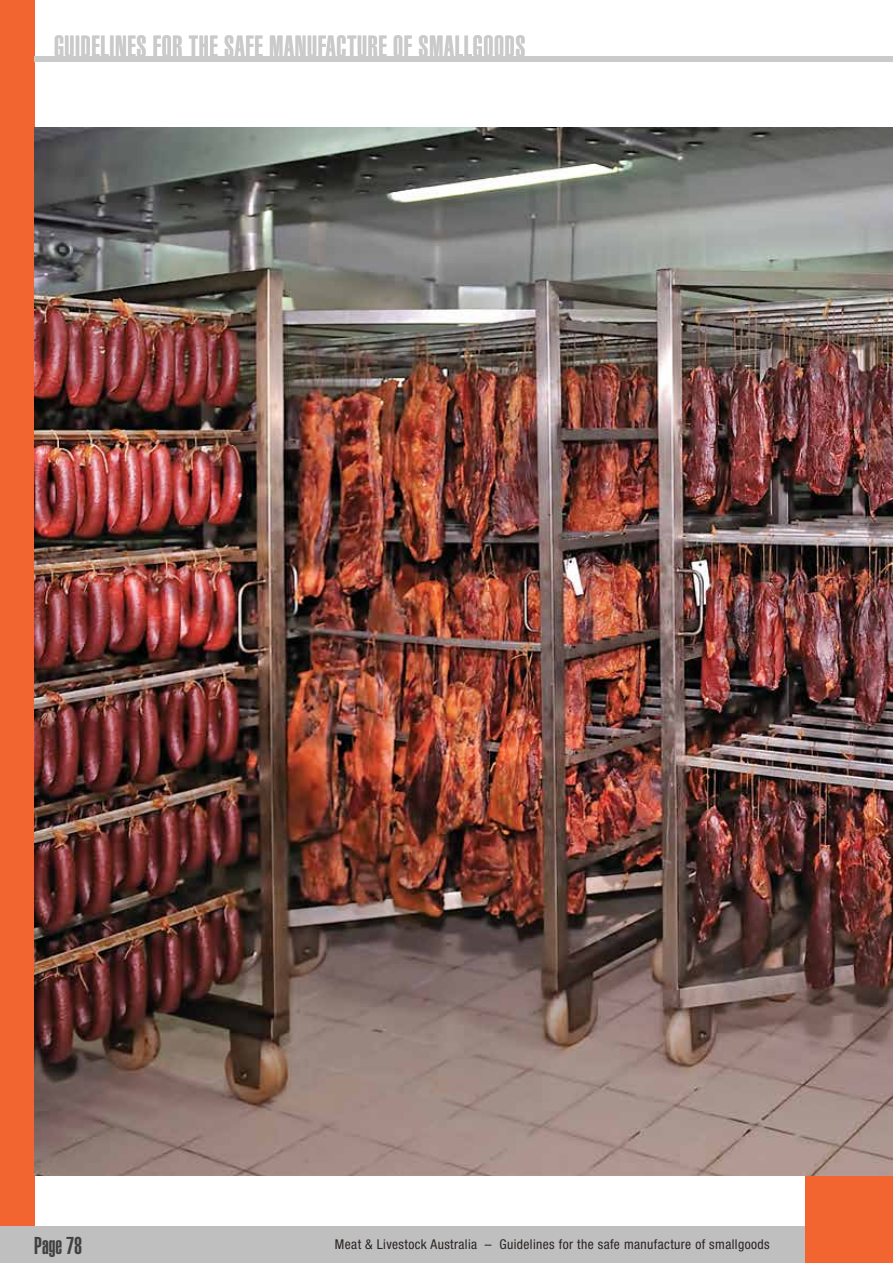
<style>
.page{position:relative;width:893px;height:1263px;background:#fff}
.page>*{position:absolute;margin:0;border:0;box-sizing:border-box;transform-origin:0 0}
.t1{font:900 extra-condensed 30px "Helvetica";letter-spacing:.02em;color:#cbcaca}
.t2{font:900 extra-condensed 24px "Helvetica";color:#414042}
.t3{font:condensed 13.5px "Helvetica Neue";letter-spacing:.03em;color:#292523}
</style>
<div class="page">
<div style="left:0;top:0;width:34px;height:1263px;background:#f26531"></div>
<div style="left:34px;top:57px;width:859px;height:5px;background:#cbcaca"></div>
<div style="left:0;top:1226px;width:893px;height:37px;background:#c0bfbf"></div>
<div style="left:805px;top:1176px;width:88px;height:87px;background:#f26531"></div>
<img style="left:34px;top:128px;width:859px;height:1048px">
<h1 class="t1" style="left:54px;top:29px;width:473px">GUIDELINES FOR THE SAFE MANUFACTURE OF SMALLGOODS</h1>
<h2 class="t2" style="left:34px;top:1231px;width:49px">Page 78</h2>
<p class="t3" style="left:335px;top:1236px;width:436px">Meat &amp; Livestock Australia – Guidelines for the safe manufacture of smallgoods</p>
</div>
